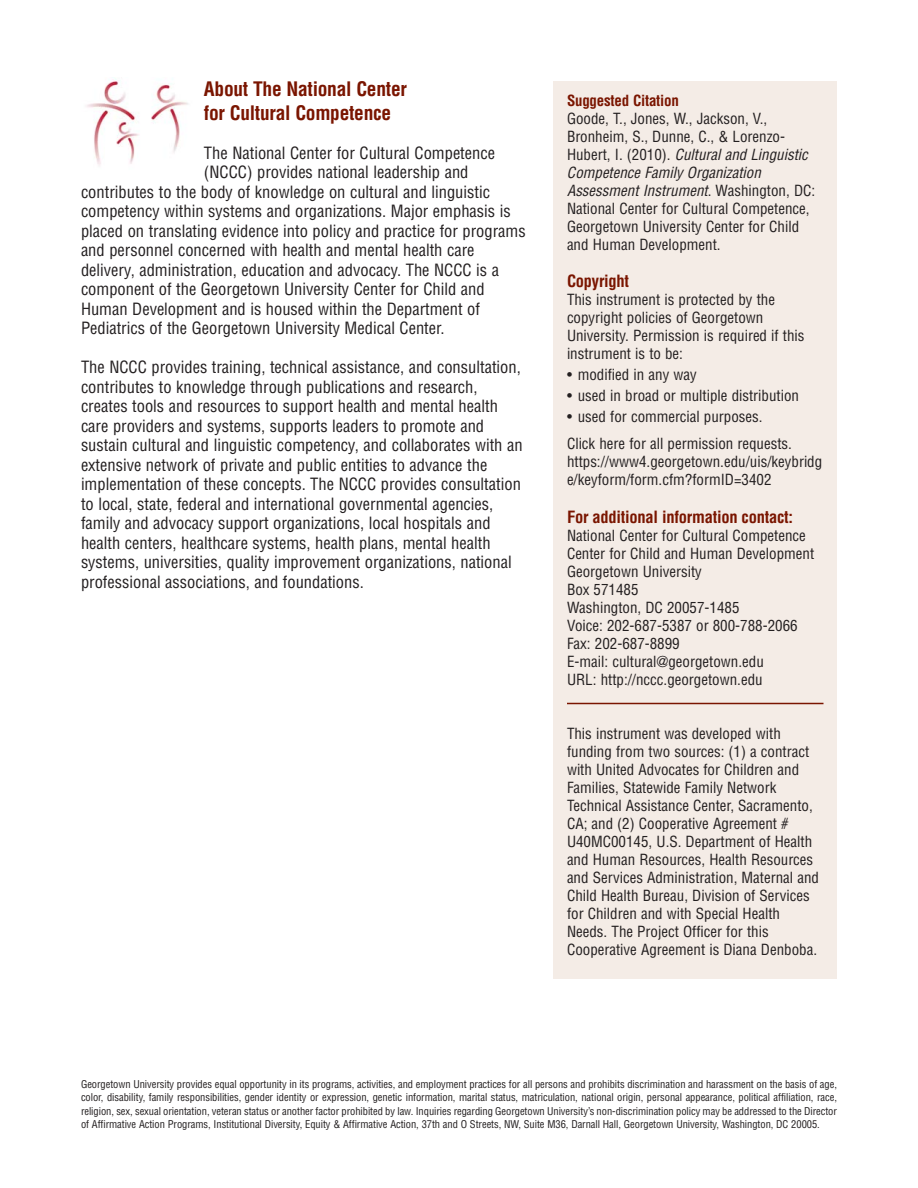
<style>
.page{position:relative;width:918px;height:1188px;background:#fff}
.page>*{position:absolute;margin:0;border:0;box-sizing:border-box;transform-origin:0 0}
.t1{font:700 condensed 19.5px/24px "Helvetica";letter-spacing:-.015em;color:#7a1500}
.t2{font:condensed 16.5px/19.5px "Helvetica";color:#231f20}
.t3{font:700 condensed 16.5px "Helvetica";letter-spacing:-.015em;color:#7a1500}
.t4{font:condensed 15px/18px "Helvetica";color:#231f20}
.t5{font:700 condensed 15px "Helvetica";letter-spacing:-.015em;color:#7a1500}
.t6{font:condensed 10.5px/13.5px "Helvetica";letter-spacing:-.005em;color:#231f20;text-align:justify}
.s1{font-style:italic}
</style>
<div class="page">
<div style="left:554px;top:81px;width:283px;height:898px;background:#f4ece6"></div>
<hr style="left:567px;top:703px;width:257px;height:1px;background:#7a1500">
<img style="left:86px;top:77px;width:102px;height:89px">
<h1 class="t1" style="left:204px;top:78px;width:204px">About The National Center for Cultural Competence</h1>
<p class="t2" style="left:204px;top:144px;width:293px">The National Center for Cultural Competence</p>
<p class="t2" style="left:204px;top:164px;width:266px">(NCCC) provides national leadership and</p>
<p class="t2" style="left:81px;top:183px;width:411px">contributes to the body of knowledge on cultural and linguistic</p>
<p class="t2" style="left:81px;top:203px;width:431px">competency within systems and organizations. Major emphasis is</p>
<p class="t2" style="left:81px;top:222px;width:446px">placed on translating evidence into policy and practice for programs</p>
<p class="t2" style="left:81px;top:242px;width:395px">and personnel concerned with health and mental health care</p>
<p class="t2" style="left:81px;top:261px;width:420px">delivery, administration, education and advocacy. The NCCC is a</p>
<p class="t2" style="left:81px;top:281px;width:405px">component of the Georgetown University Center for Child and</p>
<p class="t2" style="left:81px;top:300px;width:401px">Human Development and is housed within the Department of</p>
<p class="t2" style="left:81px;top:320px;width:365px">Pediatrics of the Georgetown University Medical Center.</p>
<p class="t2" style="left:81px;top:359px;width:443px">The NCCC provides training, technical assistance, and consultation, contributes to knowledge through publications and research, creates tools and resources to support health and mental health care providers and systems, supports leaders to promote and sustain cultural and linguistic competency, and collaborates with an extensive network of private and public entities to advance the implementation of these concepts. The NCCC provides consultation to local, state, federal and international governmental agencies, family and advocacy support organizations, local hospitals and health centers, healthcare systems, health plans, mental health systems, universities, quality improvement organizations, national professional associations, and foundations.</p>
<p class="t5" style="left:567px;top:94px;width:113px">Suggested Citation</p>
<p class="t4" style="left:567px;top:111px;width:250px">Goode, T., Jones, W., Jackson, V., Bronheim, S., Dunne, C., &amp; Lorenzo-<br>H u b e rt , I . ( 2 0 1 0 ) . <span class="s1">Cultural and Linguistic Competence Family Organization Assessment Instrument</span>. W a s h i n g t o n , D C :<br>National Center for Cultural Competence, Georgetown University Center for Child and Human Development.</p>
<p class="t3" style="left:567px;top:275px;width:64px">Copyright</p>
<p class="t4" style="left:567px;top:292px;width:239px">This instrument is protected by the copyright policies of Georgetown University. Permission is required if this instrument is to be:</p>
<p class="t4" style="left:567px;top:367px;width:131px">• modified in any way</p>
<p class="t4" style="left:567px;top:388px;width:234px">• used in broad or multiple distribution</p>
<p class="t4" style="left:567px;top:405px;width:227px;line-height:27px">• used for commercial purposes.<br>Click here for all permission requests.</p>
<p class="t4" style="left:567px;top:454px;width:257px">https://www4.georgetown.edu/uis/keybridg e/keyform/form.cfm?formID=3402</p>
<p class="t3" style="left:567px;top:510px;width:228px">For additional information contact:</p>
<p class="t4" style="left:567px;top:528px;width:249px">National Center for Cultural Competence<br>Center for Child and Human Development<br>Georgetown University<br>Box 571485<br>Washington, DC 20057-1485<br>Voice: 202-687-5387 or 800-788-2066<br>Fax: 202-687-8899<br>E-mail: cultural@georgetown.edu<br>URL: http://nccc.georgetown.edu</p>
<p class="t4" style="left:567px;top:726px;width:254px">This instrument was developed with funding from two sources: (1) a contract with United Advocates for Children and Families, Statewide Family Network Technical Assistance Center, Sacramento, CA; and (2) Cooperative Agreement # U40MC00145, U.S. Department of Health and Human Resources, Health Resources and Services Administration, Maternal and Child Health Bureau, Division of Services for Children and with Special Health Needs. The Project Officer for this Cooperative Agreement is Diana Denboba.</p>
<p class="t6" style="left:81px;top:1078px;width:757px">Georgetown University provides equal opportunity in its programs, activities, and employment practices for all persons and prohibits discrimination and harassment on the basis of age, color, disability, family responsibilities, gender identity or expression, genetic information, marital status, matriculation, national origin, personal appearance, political affiliation, race, religion, sex, sexual orientation, veteran status or another factor prohibited by law. Inquiries regarding Georgetown University’s non-discrimination policy may be addressed to the Director of Affirmative Action Programs, Institutional Diversity, Equity &amp; Affirmative Action, 37th and O Streets, NW, Suite M36, Darnall Hall, Georgetown University, Washington, DC 20005.</p>
</div>
